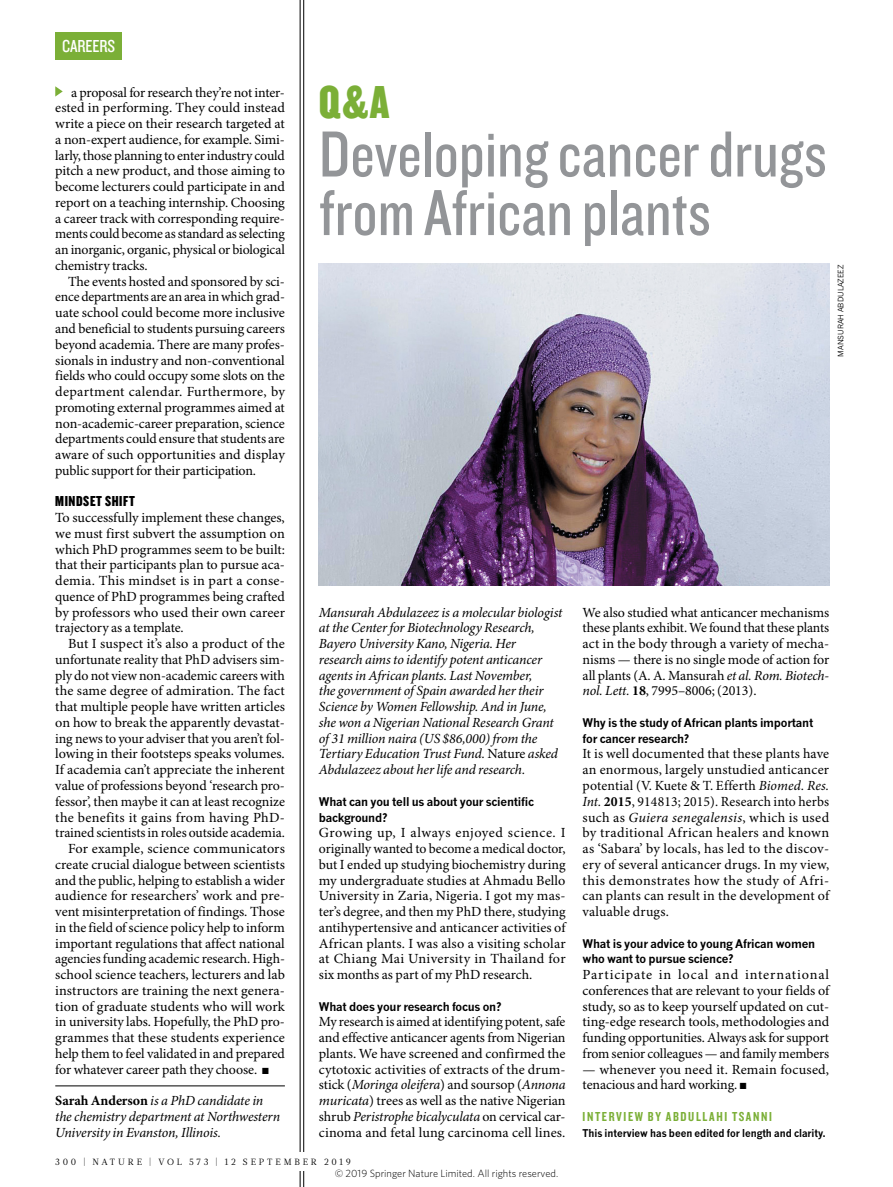
<style>
.page{position:relative;width:893px;height:1187px;background:#fff}
.page>*{position:absolute;margin:0;border:0;box-sizing:border-box;transform-origin:0 0}
.t1{font:67.5px/58.5px "Knockout 29 Junior Ltweight";color:#939598}
.t2{font:48px "Knockout 69 Full Liteweight";color:#7baf37}
.t3{font:18px "Knockout 29 Junior Ltweight";letter-spacing:-.005em;color:#fff}
.t4{font:15px "Knockout 69 Full Liteweight";letter-spacing:.04em;color:#000}
.t5{font:13.95px/15.8px "Minion Pro";letter-spacing:-.005em;color:#000;text-align:justify}
.t6{font:italic 13.95px/15.8px "Minion Pro";letter-spacing:-.015em;color:#000}
.t7{font:13.95px "Minion Pro";letter-spacing:.02em;color:#000}
.t8{font:13.95px "Minion Pro";letter-spacing:.015em;color:#000}
.t9{font:13.5px "Knockout 49 Liteweight";letter-spacing:.12em;color:#7baf37}
.t10{font:700 11.7px/15.8px "News Gothic MTOT";letter-spacing:-.02em;color:#000}
.t11{font:700 10.5px "News Gothic MTOT";letter-spacing:-.005em;color:#000;scale:.95 1}
.t12{font:300 10.5px "Whitney";color:#000}
.t13{font:9px "Glosa Math";letter-spacing:.305em;color:#000}
.t14{font:7.5px "News Gothic MTOT";color:#000}
.s1{font-weight:700;font-style:normal}
.s2{font-style:normal}
.s3{font-style:italic}
.s4{font-weight:700}
</style>
<div class="page">
<svg style="left:55px;top:86px;width:8px;height:11px"></svg>
<hr style="left:55px;top:1085px;width:230px;height:1px;background:#000">
<hr style="left:303px;top:0;width:1px;height:1186px;background:#000">
<hr style="left:300px;top:0;width:1px;height:1186px;background:#000">
<img style="left:319px;top:263px;width:510px;height:322px">
<div style="left:55px;top:1152px;width:362px;height:19px;background:#fff"></div>
<div style="left:55px;top:32px;width:67px;height:27px;background:#7baf37"></div>
<p class="t3" style="left:62px;top:34px;width:55px">CAREERS</p>
<p class="t5" style="left:55px;top:85px;width:231px;text-indent:16px">a proposal for research they’re not inter&shy;ested in performing. They could instead write a piece on their research targeted at a non-expert audience, for example. Simi&shy;larly, those planning to enter industry could pitch a new product, and those aiming to become lecturers could participate in and report on a teaching internship. Choosing a career track with corresponding require&shy;ments could become as standard as selecting an inorganic, organic, physical or biological chemistry tracks.</p>
<p class="t5" style="left:55px;top:274px;width:231px;text-indent:13px">The events hosted and sponsored by sci&shy;ence departments are an area in which grad&shy;uate school could become more inclusive and beneficial to students pursuing careers beyond academia. There are many profes&shy;sionals in industry and non-conventional fields who could occupy some slots on the department calendar. Furthermore, by promoting external programmes aimed at non-academic-career preparation, science departments could ensure that students are aware of such opportunities and display public support for their participation.</p>
<p class="t4" style="left:55px;top:492px;width:81px">MINDSET SHIFT</p>
<p class="t5" style="left:55px;top:510px;width:231px">To successfully implement these changes, we must first subvert the assumption on which PhD programmes seem to be built: that their participants plan to pursue aca&shy;demia. This mindset is in part a conse&shy;quence of PhD programmes being crafted by professors who used their own career trajectory as a template.</p>
<p class="t5" style="left:68px;top:636px;width:218px">But I suspect it’s also a product of the</p>
<p class="t5" style="left:55px;top:652px;width:231px">unfortunate reality that PhD advisers sim-</p>
<p class="t5" style="left:55px;top:668px;width:231px">ply do not view non-academic careers with</p>
<p class="t5" style="left:55px;top:683px;width:231px">the same degree of admiration. The fact</p>
<p class="t5" style="left:55px;top:699px;width:231px">that multiple people have written articles</p>
<p class="t5" style="left:55px;top:715px;width:231px">on how to break the apparently devastat-</p>
<p class="t5" style="left:55px;top:731px;width:231px">ing news to your adviser that you aren’t fol-</p>
<p class="t5" style="left:55px;top:746px;width:231px">lowing in their footsteps speaks volumes.</p>
<p class="t5" style="left:55px;top:762px;width:231px">If academia can’t appreciate the inherent</p>
<p class="t5" style="left:55px;top:778px;width:231px">value of professions beyond ‘research pro-</p>
<p class="t5" style="left:55px;top:794px;width:231px">fessor’, then maybe it can at least recognize</p>
<p class="t7" style="left:55px;top:808px;width:231px">the benefits it gains from having PhD-</p>
<p class="t5" style="left:55px;top:825px;width:231px">trained scientists in roles outside academia.</p>
<p class="t8" style="left:68px;top:840px;width:218px">For example, science communicators</p>
<p class="t5" style="left:55px;top:857px;width:231px">create crucial dialogue between scientists</p>
<p class="t5" style="left:55px;top:872px;width:231px">and the public, helping to establish a wider</p>
<p class="t5" style="left:55px;top:888px;width:231px">audience for researchers’ work and pre-</p>
<p class="t5" style="left:55px;top:904px;width:231px">vent misinterpretation of findings. Those</p>
<p class="t5" style="left:55px;top:920px;width:231px">in the field of science policy help to inform</p>
<p class="t5" style="left:55px;top:935px;width:231px">important regulations that affect national</p>
<p class="t5" style="left:55px;top:951px;width:231px">agencies funding academic research. High-</p>
<p class="t5" style="left:55px;top:967px;width:231px">school science teachers, lecturers and lab</p>
<p class="t5" style="left:55px;top:983px;width:231px">instructors are training the next genera-</p>
<p class="t5" style="left:55px;top:998px;width:231px">tion of graduate students who will work</p>
<p class="t5" style="left:55px;top:1014px;width:231px">in university labs. Hopefully, the PhD pro-</p>
<p class="t5" style="left:55px;top:1030px;width:231px">grammes that these students experience</p>
<p class="t5" style="left:55px;top:1046px;width:231px">help them to feel validated in and prepared</p>
<p class="t5" style="left:55px;top:1061px;width:215px">for whatever career path they choose. ■</p>
<p class="t6" style="left:55px;top:1093px;width:226px"><span class="s1">Sarah Anderson</span> is a PhD candidate in the chemistry department at Northwestern<br>University in Evanston, Illinois.</p>
<h2 class="t2" style="left:319px;top:72px;width:72px">Q&amp;A</h2>
<h1 class="t1" style="left:319px;top:122px;width:510px">Developing cancer drugs from African plants</h1>
<p class="t14" style="left:836px;top:356px;width:93px;rotate:-90deg">MANSURAH ABDULAZEEZ</p>
<p class="t6" style="left:319px;top:605px;width:245px">Mansurah Abdulazeez is a molecular biologist at the Center for Biotechnology Research, Bayero University Kano, Nigeria. Her research aims to identify potent anticancer agents in African plants. Last November,<br>the government of Spain awarded her their Science by Women Fellowship. And in June, she won a Nigerian National Research Grant of 31 million naira (US $86,000) from the Tertiary Education Trust Fund. <span class="s2">Nature</span> asked Abdulazeez about her life and research.</p>
<p class="t10" style="left:319px;top:793px;width:217px">What can you tell us about your scientific background?</p>
<p class="t5" style="left:319px;top:825px;width:248px">Growing up, I always enjoyed science. I originally wanted to become a medical doctor, but I ended up studying biochemistry during my undergraduate studies at Ahmadu Bello University in Zaria, Nigeria. I got my mas&shy;ter’s degree, and then my PhD there, studying antihypertensive and anticancer activities of African plants. I was also a visiting scholar at Chiang Mai University in Thailand for six months as part of my PhD research.</p>
<p class="t10" style="left:319px;top:998px;width:184px">What does your research focus on?</p>
<p class="t5" style="left:319px;top:1014px;width:248px">My research is aimed at identifying potent, safe and effective anticancer agents from Nigerian plants. We have screened and confirmed the cytotoxic activities of extracts of the drum&shy;stick (<span class="s3">Moringa oleifera</span>) and soursop (<span class="s3">Annona muricata</span>) trees as well as the native Nigerian shrub <span class="s3">Peristrophe bicalyculata</span> on cervical car&shy;cinoma and fetal lung carcinoma cell lines.</p>
<p class="t5" style="left:583px;top:605px;width:248px">We also studied what anticancer mechanisms these plants exhibit. We found that these plants act in the body through a variety of mecha&shy;nisms — there is no single mode of action for all plants (A. A. Mansurah <span class="s3">et al. Rom. Biotech&shy;nol. Lett.</span> <span class="s4">18</span>, 7995–8006; (2013).</p>
<p class="t10" style="left:583px;top:714px;width:232px">Why is the study of African plants important for cancer research?</p>
<p class="t5" style="left:583px;top:746px;width:248px">It is well documented that these plants have an enormous, largely unstudied anticancer potential (V. Kuete &amp; T. Efferth <span class="s3">Biomed. Res.<br>Int.</span> <span class="s4">2015</span>, 914813; 2015). Research into herbs such as <span class="s3">Guiera senegalensis</span>, which is used by traditional African healers and known as ‘Sabara’ by locals, has led to the discov&shy;ery of several anticancer drugs. In my view, this demonstrates how the study of Afri&shy;can plants can result in the development of valuable drugs.</p>
<p class="t10" style="left:583px;top:935px;width:234px">What is your advice to young African women who want to pursue science?</p>
<p class="t5" style="left:583px;top:967px;width:248px">Participate in local and international conferences that are relevant to your fields of study, so as to keep yourself updated on cut&shy;ting-edge research tools, methodologies and funding opportunities. Always ask for support from senior colleagues — and family members</p>
<p class="t5" style="left:583px;top:1061px;width:248px">— whenever you need it. Remain focused, tenacious and hard working. ■</p>
<p class="t9" style="left:583px;top:1107px;width:191px">INTERVIEW BY ABDULLAHI TSANNI</p>
<p class="t11" style="left:583px;top:1126px;width:257px">This interview has been edited for length and clarity.</p>
<p class="t13" style="left:55px;top:1155px;width:297px">300 | NATURE | VOL 573 | 12 SEPTEMBER 2019</p>
<p class="t12" style="left:335px;top:1166px;width:225px">© 2019 Springer Nature Limited. All rights reserved.</p>
</div>
